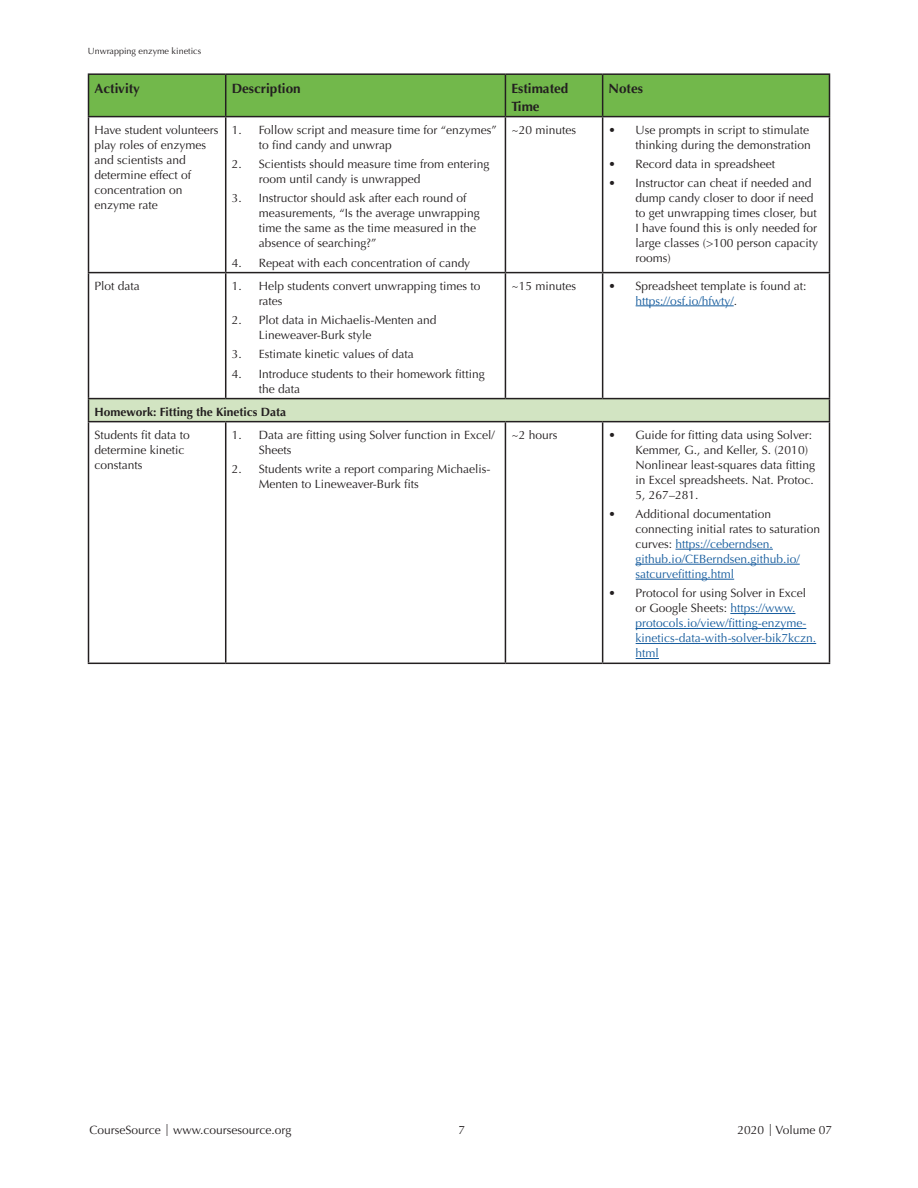
<style>
.page{position:relative;width:918px;height:1188px;background:#fff}
.page>*{position:absolute;margin:0;border:0;box-sizing:border-box;transform-origin:0 0}
.Table-main_head{font:700 13.5px/18px "Optima";color:#231f20}
.Table-cell_text{font:12px/15px "Optima";color:#231f20}
.t1{font:12px/15px "Optima";color:#175d9e}
.Table-head_2{font:700 12px "Optima";color:#231f20}
.t2{font:9px "Optima";color:#231f20}
.s1{color:#175d9e}
.s2{color:#231f20}
</style>
<div class="page">
<div style="left:89px;top:75px;width:740px;height:41px;background:#72b84b"></div>
<div style="left:88px;top:399px;width:742px;height:23px;background:#d2e4c2"></div>
<hr style="left:88px;top:73px;width:138px;height:2px;background:#231f20">
<hr style="left:88px;top:75px;width:1px;height:41px;background:#231f20">
<hr style="left:226px;top:73px;width:279px;height:2px;background:#231f20">
<hr style="left:225px;top:75px;width:1px;height:41px;background:#231f20">
<hr style="left:505px;top:73px;width:98px;height:2px;background:#231f20">
<hr style="left:505px;top:75px;width:1px;height:41px;background:#231f20">
<hr style="left:603px;top:73px;width:227px;height:2px;background:#231f20">
<hr style="left:602px;top:75px;width:1px;height:41px;background:#231f20">
<hr style="left:829px;top:75px;width:1px;height:41px;background:#231f20">
<hr style="left:88px;top:116px;width:138px;height:1px;background:#231f20">
<hr style="left:88px;top:117px;width:1px;height:155px;background:#231f20">
<hr style="left:226px;top:116px;width:279px;height:1px;background:#231f20">
<hr style="left:225px;top:117px;width:1px;height:155px;background:#231f20">
<hr style="left:505px;top:116px;width:98px;height:1px;background:#231f20">
<hr style="left:505px;top:117px;width:1px;height:155px;background:#231f20">
<hr style="left:603px;top:116px;width:227px;height:1px;background:#231f20">
<hr style="left:602px;top:117px;width:1px;height:155px;background:#231f20">
<hr style="left:829px;top:117px;width:1px;height:155px;background:#231f20">
<hr style="left:88px;top:272px;width:138px;height:1px;background:#231f20">
<hr style="left:88px;top:273px;width:1px;height:125px;background:#231f20">
<hr style="left:226px;top:272px;width:279px;height:1px;background:#231f20">
<hr style="left:225px;top:273px;width:1px;height:125px;background:#231f20">
<hr style="left:505px;top:272px;width:98px;height:1px;background:#231f20">
<hr style="left:505px;top:273px;width:1px;height:125px;background:#231f20">
<hr style="left:603px;top:272px;width:227px;height:1px;background:#231f20">
<hr style="left:602px;top:273px;width:1px;height:125px;background:#231f20">
<hr style="left:829px;top:273px;width:1px;height:125px;background:#231f20">
<hr style="left:88px;top:398px;width:138px;height:1px;background:#231f20">
<svg style="left:88px;top:399px;width:1px;height:22px"></svg>
<hr style="left:226px;top:398px;width:279px;height:1px;background:#231f20">
<hr style="left:505px;top:398px;width:98px;height:1px;background:#231f20">
<hr style="left:603px;top:398px;width:227px;height:1px;background:#231f20">
<svg style="left:829px;top:399px;width:1px;height:22px"></svg>
<hr style="left:88px;top:421px;width:138px;height:1px;background:#231f20">
<hr style="left:88px;top:422px;width:1px;height:241px;background:#231f20">
<hr style="left:226px;top:421px;width:279px;height:1px;background:#231f20">
<hr style="left:225px;top:422px;width:1px;height:241px;background:#231f20">
<hr style="left:505px;top:421px;width:98px;height:1px;background:#231f20">
<hr style="left:505px;top:422px;width:1px;height:241px;background:#231f20">
<hr style="left:603px;top:421px;width:227px;height:1px;background:#231f20">
<hr style="left:602px;top:422px;width:1px;height:241px;background:#231f20">
<hr style="left:829px;top:422px;width:1px;height:241px;background:#231f20">
<hr style="left:88px;top:663px;width:138px;height:1px;background:#231f20">
<hr style="left:226px;top:663px;width:279px;height:1px;background:#231f20">
<hr style="left:505px;top:663px;width:98px;height:1px;background:#231f20">
<hr style="left:603px;top:663px;width:227px;height:1px;background:#231f20">
<hr style="left:636px;top:306px;width:98px;height:1px;background:#175d9e">
<hr style="left:676px;top:549px;width:97px;height:1px;background:#175d9e">
<hr style="left:636px;top:564px;width:164px;height:1px;background:#175d9e">
<hr style="left:636px;top:579px;width:98px;height:1px;background:#175d9e">
<hr style="left:730px;top:613px;width:65px;height:1px;background:#175d9e">
<hr style="left:636px;top:628px;width:170px;height:1px;background:#175d9e">
<hr style="left:636px;top:643px;width:180px;height:1px;background:#175d9e">
<svg style="left:636px;top:658px;width:23px;height:1px"></svg>
<p class="t2" style="left:88px;top:45px;width:115px">Unwrapping enzyme kinetics</p>
<p class="Table-main_head" style="left:94px;top:79px;width:47px">Activity</p>
<p class="Table-main_head" style="left:232px;top:79px;width:71px">Description</p>
<p class="Table-main_head" style="left:511px;top:79px;width:58px">Estimated<br>Time</p>
<p class="Table-main_head" style="left:609px;top:79px;width:36px">Notes</p>
<p class="Table-cell_text" style="left:94px;top:122px;width:125px">Have student volunteers play roles of enzymes and scientists and determine effect of concentration on enzyme rate</p>
<p class="Table-cell_text" style="left:259px;top:122px;width:240px;text-indent:-27px">1. Follow script and measure time for “enzymes” to find candy and unwrap</p>
<p class="Table-cell_text" style="left:511px;top:122px;width:66px">~20 minutes</p>
<p class="Table-cell_text" style="left:609px;top:122px;width:204px;text-align:right">• Use prompts in script to stimulate thinking during the demonstration</p>
<p class="Table-cell_text" style="left:609px;top:157px;width:168px">• Record data in spreadsheet</p>
<p class="Table-cell_text" style="left:636px;top:176px;width:184px;text-indent:-27px">• Instructor can cheat if needed and dump candy closer to door if need to get unwrapping times closer, but<br>I have found this is only needed for large classes (&gt;100 person capacity rooms)</p>
<p class="Table-cell_text" style="left:259px;top:157px;width:232px;text-indent:-27px">2. Scientists should measure time from entering room until candy is unwrapped</p>
<p class="Table-cell_text" style="left:259px;top:191px;width:223px;text-indent:-27px">3. Instructor should ask after each round of measurements, “Is the average unwrapping time the same as the time measured in the absence of searching?”</p>
<p class="Table-cell_text" style="left:232px;top:255px;width:240px">4. Repeat with each concentration of candy</p>
<p class="Table-cell_text" style="left:94px;top:278px;width:47px">Plot data</p>
<p class="Table-cell_text" style="left:259px;top:278px;width:223px;text-indent:-27px">1. Help students convert unwrapping times to rates</p>
<p class="Table-cell_text" style="left:259px;top:313px;width:179px;text-indent:-27px">2. Plot data in Michaelis-Menten and<br>Lineweaver-Burk style</p>
<p class="Table-cell_text" style="left:232px;top:347px;width:184px">3. Estimate kinetic values of data</p>
<p class="Table-cell_text" style="left:259px;top:366px;width:227px;text-indent:-27px">4. Introduce students to their homework fitting the data</p>
<p class="Table-head_2" style="left:94px;top:405px;width:193px">Homework: Fitting the Kinetics Data</p>
<p class="Table-cell_text" style="left:94px;top:427px;width:97px">Students fit data to determine kinetic constants</p>
<p class="Table-cell_text" style="left:259px;top:427px;width:237px;text-indent:-27px">1. Data are fitting using Solver function in Excel/<br>Sheets</p>
<p class="Table-cell_text" style="left:259px;top:462px;width:233px;text-indent:-27px">2. Students write a report comparing Michaelis-<br>Menten to Lineweaver-Burk fits</p>
<p class="Table-cell_text" style="left:511px;top:278px;width:66px">~15 minutes</p>
<p class="Table-cell_text" style="left:636px;top:278px;width:172px;text-indent:-27px">• Spreadsheet template is found at: <span class="s1">https://osf.io/hfwty/</span>.</p>
<p class="Table-cell_text" style="left:511px;top:427px;width:47px">~2 hours</p>
<p class="Table-cell_text" style="left:636px;top:427px;width:181px;text-indent:-27px">• Guide for fitting data using Solver:<br>Kemmer, G., and Keller, S. (2010)<br>Nonlinear least-squares data fitting in Excel spreadsheets. Nat. Protoc.<br>5, 267–281.</p>
<p class="t1" style="left:636px;top:507px;width:186px;text-indent:-27px"><span class="s2">• Additional documentation connecting initial rates to saturation curves:</span> https://ceberndsen. github.io/CEBerndsen.github.io/ satcurvefitting.html</p>
<p class="t1" style="left:636px;top:586px;width:182px;text-indent:-27px"><span class="s2">• Protocol for using Solver in Excel or Google Sheets:</span> https://www. protocols.io/view/fitting-enzyme&shy;kinetics-data-with-solver-bik7kczn. html</p>
<p class="Table-cell_text" style="left:90px;top:1123px;width:203px">CourseSource | www.coursesource.org</p>
<p class="Table-cell_text" style="left:459px;top:1123px;width:8px">7</p>
<p class="Table-cell_text" style="left:738px;top:1123px;width:96px">2020 | Volume 07</p>
</div>
